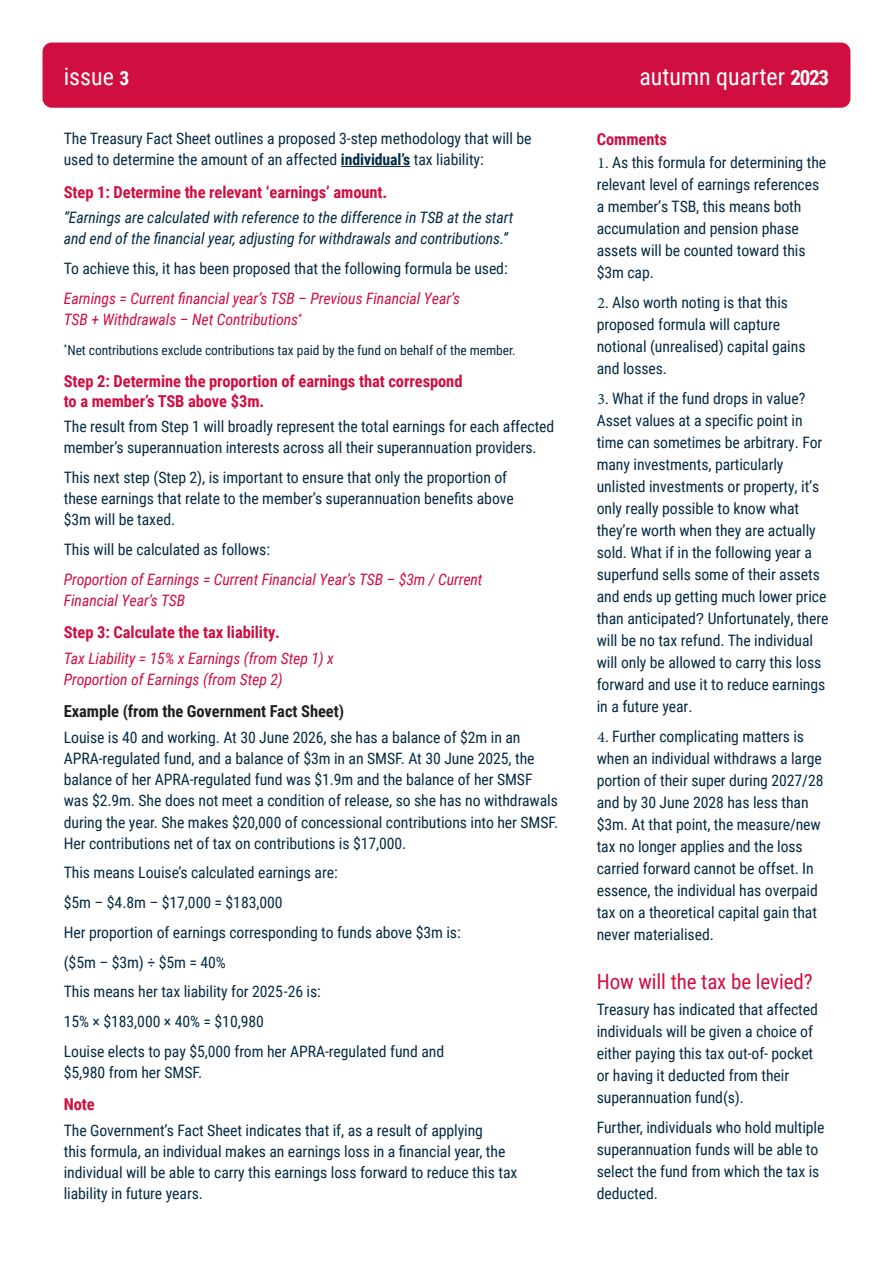
<style>
.page{position:relative;width:893px;height:1263px;background:#fff}
.page>*{position:absolute;margin:0;border:0;box-sizing:border-box;transform-origin:0 0}
.t1{font:24px "Roboto Condensed";color:#fff}
.t2{font:21px "Roboto Condensed";letter-spacing:-.005em;color:#d10e40}
.t3{font:700 16.5px/19.6px "Roboto Condensed";letter-spacing:-.005em;color:#d10e40}
.t4{font:700 16.5px "Roboto Condensed";letter-spacing:-.005em;color:#231f20}
.t5{font:15.75px/21.9px "Roboto Condensed";letter-spacing:-.005em;color:#062b44}
.t6{font:italic 15.75px/21.1px "Roboto Condensed";letter-spacing:-.005em;color:#d10e40}
.t7{font:italic 15.75px/21.1px "Roboto Condensed";letter-spacing:-.005em;color:#062b44}
.t8{font:13.5px "Roboto Condensed";letter-spacing:-.005em;color:#062b44}
.s1{font-weight:700;font-size:19.5px}
.s2{font-weight:700;font-size:21px}
.s3{font-weight:700}
.s4{font-family:"Minion Pro"}
.s5{font-family:"Arial";font-size:15px}
</style>
<div class="page">
<hr style="left:341px;top:166px;width:69px;height:1px;background:#062b44">
<div style="left:43px;top:43px;width:807px;height:64px;background:#d10e40;border-radius:9px"></div>
<div style="left:43px;top:43px;width:807px;height:65px;border:2px solid #d10e40;border-radius:9px"></div>
<h1 class="t1" style="left:64px;top:59px;width:67px">issue <span class="s1">3</span></h1>
<h1 class="t1" style="left:639px;top:59px;width:191px">autumn quarter <span class="s2">2023</span></h1>
<p class="t5" style="left:64px;top:127px;width:469px;line-height:21.1px">The Treasury Fact Sheet outlines a proposed 3-step methodology that will be used to determine the amount of an affected <span class="s3">individual’s</span> tax liability:</p>
<p class="t3" style="left:64px;top:181px;width:325px">Step 1: Determine the relevant ‘earnings’ amount.</p>
<p class="t7" style="left:64px;top:206px;width:451px">“Earnings are calculated with reference to the difference in TSB at the start and end of the financial year, adjusting for withdrawals and contributions.”</p>
<p class="t5" style="left:64px;top:257px;width:445px">To achieve this, it has been proposed that the following formula be used:</p>
<p class="t6" style="left:64px;top:287px;width:398px">Earnings = Current financial year’s TSB – Previous Financial Year’s<br>TSB + Withdrawals – Net Contributions<sup>*</sup></p>
<p class="t8" style="left:64px;top:340px;width:454px"><sup>*</sup>Net contributions exclude contributions tax paid by the fund on behalf of the member.</p>
<p class="t3" style="left:64px;top:371px;width:400px">Step 2: Determine the proportion of earnings that correspond to a member’s TSB above $3m.</p>
<p class="t5" style="left:64px;top:415px;width:492px;line-height:21.1px">The result from Step 1 will broadly represent the total earnings for each affected member’s superannuation interests across all their superannuation providers.</p>
<p class="t5" style="left:64px;top:466px;width:451px;line-height:21.1px">This next step (Step 2), is important to ensure that only the proportion of these earnings that relate to the member’s superannuation benefits above $3m will be taxed.</p>
<p class="t5" style="left:64px;top:538px;width:208px">This will be calculated as follows:</p>
<p class="t6" style="left:64px;top:568px;width:420px">Proportion of Earnings = Current Financial Year’s TSB – $3m / Current<br>Financial Year’s TSB</p>
<p class="t3" style="left:64px;top:622px;width:218px">Step 3: Calculate the tax liability.</p>
<p class="t6" style="left:64px;top:647px;width:272px">Tax Liability = 15% x Earnings (from Step 1) x<br>Proportion of Earnings (from Step 2)</p>
<p class="t4" style="left:64px;top:700px;width:282px">Example (from the Government Fact Sheet)</p>
<p class="t5" style="left:64px;top:726px;width:496px;line-height:21.1px">Louise is 40 and working. At 30 June 2026, she has a balance of $2m in an APRA-regulated fund, and a balance of $3m in an SMSF. At 30 June 2025, the balance of her APRA-regulated fund was $1.9m and the balance of her SMSF was $2.9m. She does not meet a condition of release, so she has no withdrawals during the year. She makes $20,000 of concessional contributions into her SMSF.<br>Her contributions net of tax on contributions is $17,000.</p>
<p class="t5" style="left:64px;top:857px;width:398px;line-height:29.7px">This means Louise’s calculated earnings are:<br>$5m – $4.8m – $17,000 = $183,000<br>Her proportion of earnings corresponding to funds above $3m is: ($5m – $3m) ÷ $5m = 40%<br>This means her tax liability for 2025-26 is:<br>15% × $183,000 × 40% = $10,980<br>Louise elects to pay $5,000 from her APRA-regulated fund and</p>
<p class="t5" style="left:64px;top:1061px;width:140px">$5,980 from her SMSF.</p>
<p class="t3" style="left:64px;top:1094px;width:33px">Note</p>
<p class="t5" style="left:64px;top:1119px;width:455px;line-height:21.1px">The Government’s Fact Sheet indicates that if, as a result of applying<br>this formula, an individual makes an earnings loss in a financial year, the individual will be able to carry this earnings loss forward to reduce this tax liability in future years.</p>
<p class="t3" style="left:597px;top:129px;width:72px">Comments</p>
<p class="t5" style="left:597px;top:151px;width:231px"><span class="s4">1.</span> As this formula for determining the relevant level of earnings references a member’s TSB, this means both accumulation and pension phase assets will be counted toward this $3m cap.</p>
<p class="t5" style="left:597px;top:291px;width:210px"><span class="s4">2.</span> Also worth noting is that this proposed formula will capture notional (unrealised) capital gains and losses.</p>
<p class="t5" style="left:597px;top:387px;width:233px"><span class="s4">3.</span> What if the fund drops in value?<br>Asset values at a specific point in time can sometimes be arbitrary. For many investments, particularly unlisted investments or property, it’s only really possible to know what they’re worth when they are actually sold. What if in the following year a superfund sells some of their assets and ends up getting much lower price than anticipated<span class="s5">?</span> Unfortunately, there will be no tax refund. The individual will only be allowed to carry this loss forward and use it to reduce earnings in a future year.</p>
<p class="t5" style="left:597px;top:725px;width:228px"><span class="s4">4.</span> Further complicating matters is when an individual withdraws a large portion of their super during 2027/28 and by 30 June 2028 has less than $3m. At that point, the measure/new tax no longer applies and the loss carried forward cannot be offset. In essence, the individual has overpaid tax on a theoretical capital gain that never materialised.</p>
<h2 class="t2" style="left:597px;top:967px;width:217px">How will the tax be levied?</h2>
<p class="t5" style="left:597px;top:998px;width:223px">Treasury has indicated that affected individuals will be given a choice of either paying this tax out-of- pocket or having it deducted from their superannuation fund(s).</p>
<p class="t5" style="left:597px;top:1116px;width:229px">Further, individuals who hold multiple superannuation funds will be able to select the fund from which the tax is deducted.</p>
</div>
